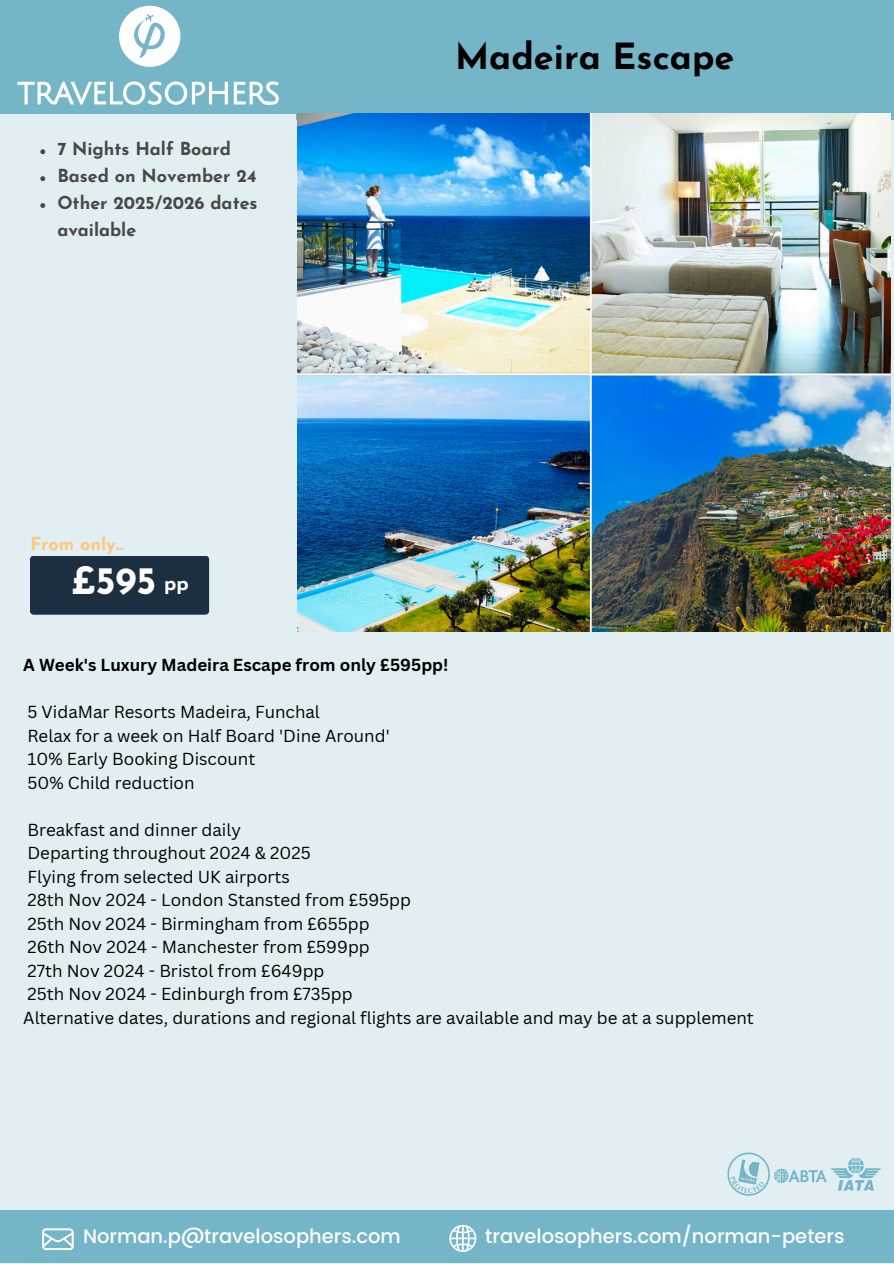
<style>
.page{position:relative;width:894px;height:1264px;background:#fff}
.page>*{position:absolute;margin:0;border:0;box-sizing:border-box;transform-origin:0 0}
.t1{font:700 38.1px "Josefin Sans";color:#fff}
.t2{font:700 36px "Josefin Sans";color:#000}
.t3{font:700 19.8px "Josefin Sans";color:#fff}
.t4{font:500 19.5px "Poppins";color:#fff}
.t5{font:700 17.85px/26.8px "Josefin Sans";color:#494848}
.t6{font:700 17.85px "Josefin Sans";color:#ffc67d}
.t7{font:16.95px "Canva Sans";color:#000}
.t8{font:700 16.95px "Canva Sans";color:#000}
</style>
<div class="page">
<div style="left:0;top:107px;width:893px;height:1156px;background:#e1eff2"></div>
<div style="left:0;top:1210px;width:893px;height:53px;background:#74b6c8"></div>
<svg style="left:449px;top:1224px;width:27px;height:27px"></svg>
<svg style="left:42px;top:1228px;width:32px;height:21px"></svg>
<div style="left:296px;top:0;width:597px;height:119px;background:#74b6c8"></div>
<div style="left:0;top:0;width:296px;height:114px;background:#74b6c8"></div>
<svg style="left:119px;top:6px;width:61px;height:61px"></svg>
<svg style="left:17px;top:81px;width:211px;height:24px"></svg>
<svg style="left:234px;top:81px;width:45px;height:24px"></svg>
<div style="left:30px;top:555px;width:179px;height:59px;background:#1c2f41;border-radius:4px"></div>
<svg style="left:727px;top:1152px;width:153px;height:43px"></svg>
<img style="left:298px;top:114px;width:592px;height:517px">
<svg style="left:40px;top:149px;width:5px;height:5px"></svg>
<svg style="left:40px;top:176px;width:5px;height:5px"></svg>
<svg style="left:40px;top:203px;width:5px;height:5px"></svg>
<p class="t5" style="left:57px;top:137px;width:175px">7 Nights Half Board</p>
<p class="t5" style="left:57px;top:164px;width:201px">Based on November 24</p>
<h2 class="t5" style="left:57px;top:191px;width:202px">Other 2025/2026 dates available</h2>
<h4 class="t6" style="left:30px;top:536px;width:96px">From only...</h4>
<h2 class="t1" style="left:70px;top:565px;width:87px">£595</h2>
<h1 class="t3" style="left:164px;top:575px;width:26px">pp</h1>
<p class="t2" style="left:455px;top:42px;width:281px">Madeira Escape</p>
<p class="t8" style="left:23px;top:652px;width:426px">A Week's Luxury Madeira Escape from only £595pp!</p>
<p class="t7" style="left:27px;top:700px;width:294px">5 VidaMar Resorts Madeira, Funchal</p>
<p class="t7" style="left:27px;top:723px;width:364px">Relax for a week on Half Board 'Dine Around'</p>
<p class="t7" style="left:27px;top:747px;width:229px">10% Early Booking Discount</p>
<p class="t7" style="left:27px;top:770px;width:168px">50% Child reduction</p>
<p class="t7" style="left:27px;top:817px;width:215px">Breakfast and dinner daily</p>
<p class="t7" style="left:27px;top:841px;width:285px">Departing throughout 2024 &amp; 2025</p>
<p class="t7" style="left:27px;top:864px;width:264px">Flying from selected UK airports</p>
<p class="t7" style="left:27px;top:888px;width:385px">28th Nov 2024 - London Stansted from £595pp</p>
<p class="t7" style="left:27px;top:911px;width:343px">25th Nov 2024 - Birmingham from £655pp</p>
<p class="t7" style="left:27px;top:935px;width:344px">26th Nov 2024 - Manchester from £599pp</p>
<p class="t7" style="left:27px;top:958px;width:298px">27th Nov 2024 - Bristol from £649pp</p>
<p class="t7" style="left:27px;top:982px;width:326px">25th Nov 2024 - Edinburgh from £735pp</p>
<p class="t7" style="left:23px;top:1005px;width:731px">Alternative dates, durations and regional flights are available and may be at a supplement</p>
<h1 class="t4" style="left:83px;top:1224px;width:319px">Norman.p@travelosophers.com</h1>
<p class="t4" style="left:485px;top:1224px;width:360px">travelosophers.com/norman-peters</p>
</div>
